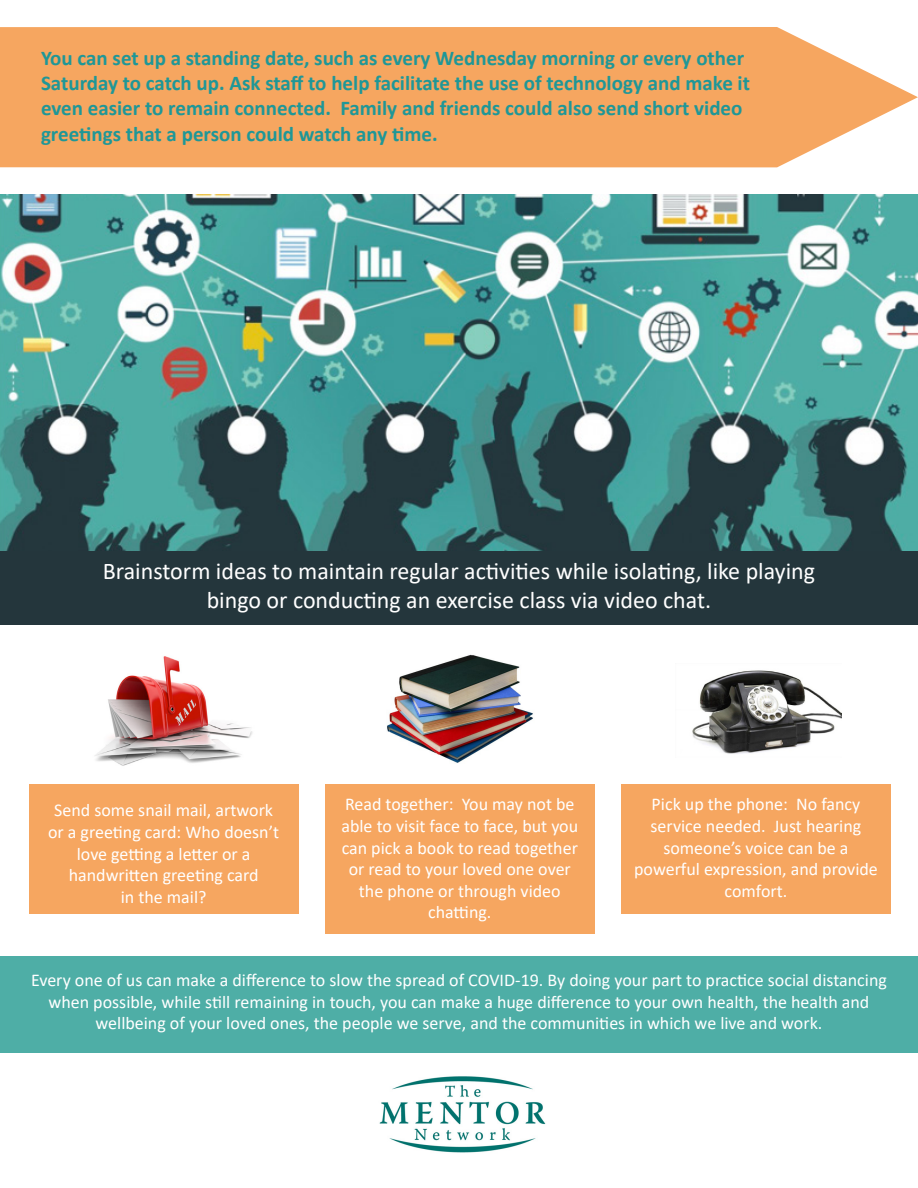
<style>
.page{position:relative;width:918px;height:1188px;background:#fff}
.page>*{position:absolute;margin:0;border:0;box-sizing:border-box;transform-origin:0 0}
.t1{font:24px "Calibri";color:#fff}
.t2{font:700 21px/25.2px "Calibri";color:#1f9797}
.t3{font:18px/21.6px "Calibri";color:#fff;text-align:center}
</style>
<div class="page">
<div style="left:0;top:957px;width:918px;height:96px;background:#4eaea6"></div>
<div style="left:0;top:549px;width:918px;height:75px;background:#24363c"></div>
<div style="left:29px;top:784px;width:270px;height:130px;background:#f6a660"></div>
<div style="left:325px;top:784px;width:270px;height:149px;background:#f6a660"></div>
<div style="left:621px;top:784px;width:270px;height:130px;background:#f6a660"></div>
<svg style="left:0;top:27px;width:918px;height:140px;background:#f6ac6b"></svg>
<img style="left:0;top:194px;width:918px;height:357px">
<img style="left:95px;top:656px;width:158px;height:110px">
<img style="left:387px;top:654px;width:146px;height:109px">
<img style="left:692px;top:670px;width:149px;height:84px">
<img style="left:379px;top:1076px;width:167px;height:77px">
<p class="t2" style="left:41px;top:45px;width:711px">You can set up a standing date, such as every Wednesday morning or every other Saturday to catch up. Ask staff to help facilitate the use of technology and make it even easier to remain connected. Family and friends could also send short video greetings that a person could watch any time.</p>
<p class="t1" style="left:103px;top:555px;width:714px">Brainstorm ideas to maintain regular activities while isolating, like playing</p>
<p class="t1" style="left:207px;top:583px;width:506px">bingo or conducting an exercise class via video chat.</p>
<p class="t3" style="left:48px;top:799px;width:233px">Send some snail mail, artwork or a greeting card: Who doesn’t love getting a letter or a handwritten greeting card</p>
<p class="t3" style="left:121px;top:886px;width:87px">in the mail?</p>
<p class="t3" style="left:341px;top:793px;width:238px">Read together: You may not be able to visit face to face, but you can pick a book to read together or read to your loved one over the phone or through video chatting.</p>
<p class="t3" style="left:634px;top:793px;width:245px">Pick up the phone: No fancy service needed. Just hearing someone’s voice can be a powerful expression, and provide comfort.</p>
<p class="t3" style="left:31px;top:969px;width:857px">Every one of us can make a difference to slow the spread of COVID-19. By doing your part to practice social distancing when possible, while still remaining in touch, you can make a huge difference to your own health, the health and wellbeing of your loved ones, the people we serve, and the communities in which we live and work.</p>
</div>
